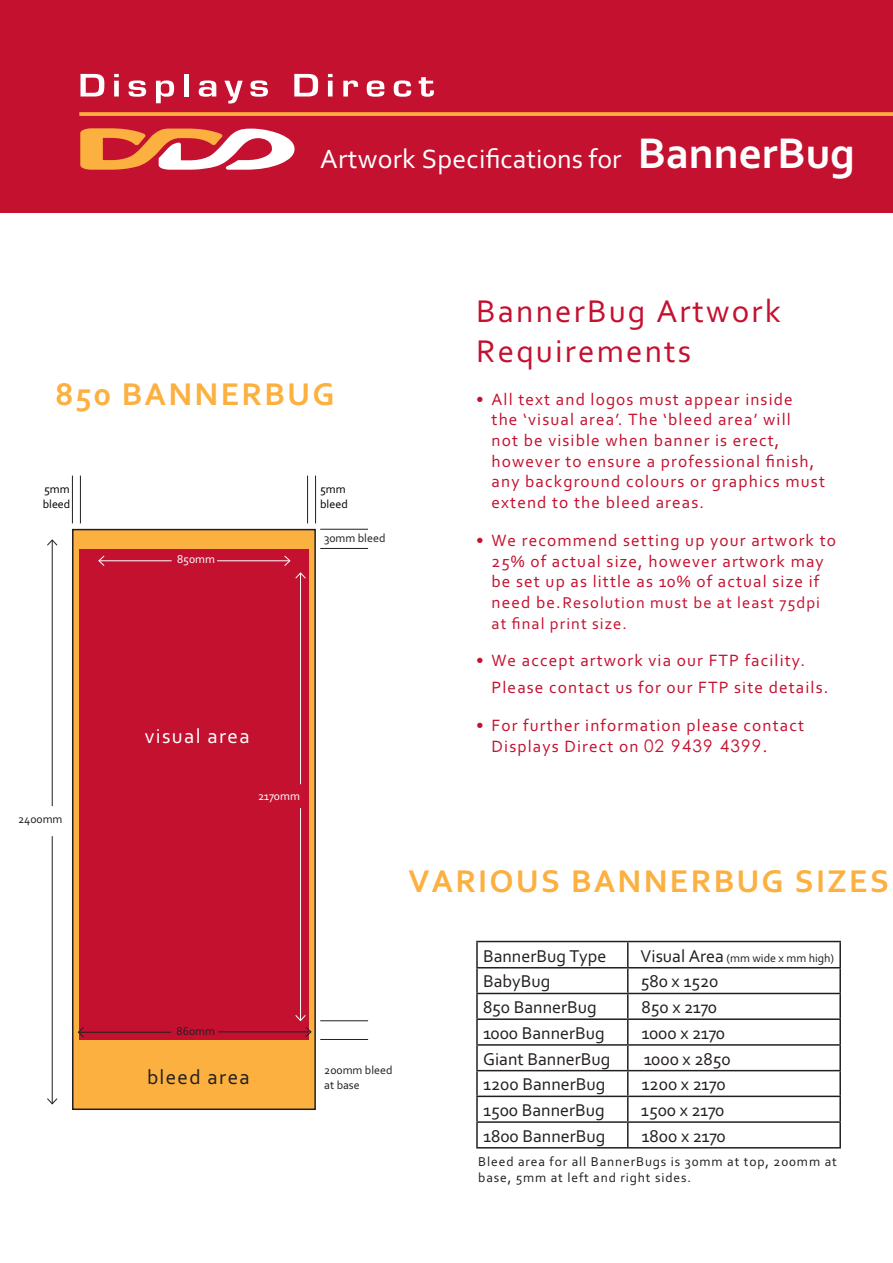
<style>
.page{position:relative;width:893px;height:1263px;background:#fff}
.page>*{position:absolute;margin:0;border:0;box-sizing:border-box;transform-origin:0 0}
.t1{font:700 33px "Corbel";letter-spacing:.065em;color:#fbb03f}
.t2{font:33px/39.6px "Corbel";letter-spacing:.065em;color:#c41130}
.t3{font:27.75px "Corbel";letter-spacing:.01em;color:#fff}
.t4{font:21px "Corbel";letter-spacing:.065em;color:#fff}
.t5{font:21px "Corbel";letter-spacing:.065em;color:#231f20}
.t6{font:18px "Corbel";color:#231f20}
.t7{font:18px "Corbel";letter-spacing:-.02em;color:#231f20}
.t8{font:17.25px/20.7px "Corbel";letter-spacing:.065em;color:#c41130}
.t9{font:16.5px/20.7px "Corbel";letter-spacing:.065em;color:#c41130}
.t10{font:13.5px/16.2px "Corbel";letter-spacing:.065em;color:#231f20}
.t11{font:12px/14.4px "Corbel";color:#231f20}
.t12{font:12px/14.4px "Corbel";color:#000}
.t13{font:12px "Corbel";color:#fff}
.s1{font-weight:700;font-size:45px}
.s2{font-size:17.25px}
.s3{font-family:"Century Gothic"}
.s4{font-size:18px}
</style>
<div class="page">
<div style="left:0;top:0;width:893px;height:213px;background:#c41130"></div>
<hr style="left:320px;top:1039px;width:48px;height:1px;background:#231f20">
<hr style="left:320px;top:1020px;width:48px;height:1px;background:#231f20">
<hr style="left:320px;top:529px;width:48px;height:1px;background:#231f20">
<hr style="left:320px;top:548px;width:48px;height:1px;background:#231f20">
<div style="left:73px;top:530px;width:242px;height:579px;background:#fbb03f"></div>
<div style="left:72px;top:529px;width:244px;height:581px;border:2px solid #231f20"></div>
<div style="left:79px;top:549px;width:230px;height:490px;background:#c41130"></div>
<hr style="left:72px;top:476px;width:1px;height:47px;background:#231f20">
<hr style="left:80px;top:476px;width:1px;height:47px;background:#231f20">
<hr style="left:300px;top:573px;width:1px;height:211px;background:#fff">
<hr style="left:300px;top:808px;width:1px;height:212px;background:#fff">
<hr style="left:217px;top:560px;width:73px;height:1px;background:#fff">
<svg style="left:284px;top:555px;width:22px;height:24px"></svg>
<hr style="left:99px;top:560px;width:73px;height:1px;background:#fff">
<svg style="left:98px;top:555px;width:7px;height:11px"></svg>
<hr style="left:307px;top:476px;width:1px;height:47px;background:#231f20">
<hr style="left:315px;top:476px;width:1px;height:47px;background:#231f20">
<hr style="left:52px;top:540px;width:1px;height:266px;background:#231f20">
<svg style="left:47px;top:539px;width:11px;height:7px"></svg>
<hr style="left:52px;top:836px;width:1px;height:268px;background:#231f20">
<svg style="left:47px;top:1097px;width:11px;height:8px"></svg>
<hr style="left:78px;top:1032px;width:93px;height:1px;background:#231f20">
<svg style="left:77px;top:1027px;width:8px;height:11px"></svg>
<hr style="left:218px;top:1031px;width:93px;height:1px;background:#231f20">
<svg style="left:295px;top:1015px;width:17px;height:22px"></svg>
<hr style="left:476px;top:941px;width:152px;height:1px;background:#231f20">
<hr style="left:476px;top:942px;width:2px;height:25px;background:#231f20">
<hr style="left:628px;top:941px;width:213px;height:1px;background:#231f20">
<hr style="left:839px;top:942px;width:2px;height:25px;background:#231f20">
<hr style="left:476px;top:967px;width:152px;height:1px;background:#231f20">
<hr style="left:476px;top:968px;width:2px;height:25px;background:#231f20">
<hr style="left:628px;top:967px;width:213px;height:1px;background:#231f20">
<hr style="left:839px;top:968px;width:2px;height:25px;background:#231f20">
<hr style="left:476px;top:993px;width:152px;height:1px;background:#231f20">
<hr style="left:476px;top:994px;width:2px;height:24px;background:#231f20">
<hr style="left:628px;top:993px;width:213px;height:1px;background:#231f20">
<hr style="left:839px;top:994px;width:2px;height:24px;background:#231f20">
<hr style="left:476px;top:1018px;width:152px;height:2px;background:#231f20">
<hr style="left:476px;top:1020px;width:2px;height:24px;background:#231f20">
<hr style="left:628px;top:1018px;width:213px;height:2px;background:#231f20">
<hr style="left:839px;top:1020px;width:2px;height:24px;background:#231f20">
<hr style="left:476px;top:1044px;width:152px;height:2px;background:#231f20">
<hr style="left:476px;top:1046px;width:2px;height:24px;background:#231f20">
<hr style="left:628px;top:1044px;width:213px;height:2px;background:#231f20">
<hr style="left:839px;top:1046px;width:2px;height:24px;background:#231f20">
<hr style="left:476px;top:1070px;width:152px;height:1px;background:#231f20">
<hr style="left:476px;top:1071px;width:2px;height:24px;background:#231f20">
<hr style="left:628px;top:1070px;width:213px;height:1px;background:#231f20">
<hr style="left:839px;top:1071px;width:2px;height:24px;background:#231f20">
<hr style="left:476px;top:1095px;width:152px;height:2px;background:#231f20">
<hr style="left:476px;top:1097px;width:2px;height:24px;background:#231f20">
<hr style="left:628px;top:1095px;width:213px;height:2px;background:#231f20">
<hr style="left:839px;top:1097px;width:2px;height:24px;background:#231f20">
<hr style="left:476px;top:1121px;width:152px;height:2px;background:#231f20">
<hr style="left:476px;top:1123px;width:2px;height:24px;background:#231f20">
<hr style="left:628px;top:1121px;width:213px;height:2px;background:#231f20">
<svg style="left:627px;top:942px;width:1px;height:205px"></svg>
<hr style="left:839px;top:1123px;width:2px;height:24px;background:#231f20">
<hr style="left:476px;top:1147px;width:365px;height:1px;background:#231f20">
<svg style="left:80px;top:128px;width:215px;height:42px"></svg>
<svg style="left:79px;top:112px;width:814px;height:4px"></svg>
<svg style="left:80px;top:74px;width:24px;height:22px"></svg>
<svg style="left:114px;top:74px;width:5px;height:22px"></svg>
<svg style="left:129px;top:80px;width:17px;height:17px"></svg>
<svg style="left:156px;top:80px;width:18px;height:23px"></svg>
<div style="left:184px;top:74px;width:5px;height:22px;background:#fff"></div>
<svg style="left:199px;top:80px;width:17px;height:17px"></svg>
<svg style="left:224px;top:81px;width:19px;height:23px"></svg>
<svg style="left:250px;top:80px;width:18px;height:17px"></svg>
<svg style="left:294px;top:74px;width:24px;height:22px"></svg>
<svg style="left:328px;top:74px;width:5px;height:22px"></svg>
<svg style="left:343px;top:80px;width:15px;height:16px"></svg>
<svg style="left:367px;top:80px;width:17px;height:17px"></svg>
<svg style="left:394px;top:80px;width:17px;height:17px"></svg>
<svg style="left:419px;top:77px;width:15px;height:20px"></svg>
<p class="t3" style="left:320px;top:149px;width:536px">Artwork Specifications for <span class="s1">BannerBug</span></p>
<p class="t1" style="left:55px;top:374px;width:281px">850 BANNERBUG</p>
<p class="t12" style="left:43px;top:483px;width:29px">5mm bleed</p>
<p class="t11" style="left:18px;top:813px;width:46px">2400mm</p>
<p class="t13" style="left:177px;top:555px;width:39px">850mm</p>
<p class="t12" style="left:320px;top:483px;width:29px">5mm bleed</p>
<p class="t11" style="left:324px;top:532px;width:63px">30mm bleed</p>
<p class="t4" style="left:145px;top:728px;width:106px">visual area</p>
<p class="t13" style="left:258px;top:791px;width:43px">2170mm</p>
<p class="t2" style="left:476px;top:295px;width:306px">BannerBug Artwork<br>Requirements</p>
<p class="t8" style="left:492px;top:390px;width:335px;text-indent:-15px">• All text and logos must appear inside<br>the ‘visual area’. The ‘bleed area’ will<br>not be visible when banner is erect, however to ensure a professional finish, any background colours or graphics must extend to the bleed areas.</p>
<p class="t8" style="left:476px;top:531px;width:361px;text-align:center">• We recommend setting up your artwork to<br>25% of actual size, however artwork may<br>be set up as little as 10% of actual size if</p>
<p class="t9" style="left:492px;top:594px;width:330px"><span class="s2">need be.</span> Resolution must be at least 75dpi at final print size.</p>
<p class="t8" style="left:492px;top:649px;width:338px;line-height:27px;text-indent:-15px">• We accept artwork via our FTP facility.<br>Please contact us for our FTP site details.</p>
<p class="t8" style="left:492px;top:717px;width:314px;text-indent:-15px">• For further information please contact<br>Displays Direct on <span class="s3">02 9439 4399.</span></p>
<p class="t1" style="left:408px;top:861px;width:482px">VARIOUS BANNERBUG SIZES</p>
<p class="t11" style="left:177px;top:1025px;width:40px">860mm</p>
<p class="t5" style="left:147px;top:1069px;width:104px">bleed area</p>
<p class="t11" style="left:324px;top:1064px;width:70px">200mm bleed at base</p>
<p class="t6" style="left:483px;top:949px;width:125px">BannerBug Type</p>
<p class="t11" style="left:640px;top:952px;width:195px"><span class="s4">Visual Area</span> (mm wide x mm high)</p>
<p class="t6" style="left:483px;top:975px;width:69px">BabyBug</p>
<p class="t6" style="left:641px;top:975px;width:79px">580 x 1520</p>
<p class="t6" style="left:483px;top:1000px;width:115px">850 BannerBug</p>
<p class="t6" style="left:642px;top:1000px;width:77px">850 x 2170</p>
<p class="t6" style="left:483px;top:1026px;width:123px">1000 BannerBug</p>
<p class="t7" style="left:642px;top:1026px;width:85px">1000 x 2170</p>
<p class="t6" style="left:483px;top:1052px;width:129px">Giant BannerBug</p>
<p class="t6" style="left:644px;top:1052px;width:88px">1000 x 2850</p>
<p class="t6" style="left:483px;top:1078px;width:124px">1200 BannerBug</p>
<p class="t6" style="left:641px;top:1078px;width:86px">1200 x 2170</p>
<p class="t6" style="left:483px;top:1103px;width:123px">1500 BannerBug</p>
<p class="t6" style="left:641px;top:1103px;width:85px">1500 x 2170</p>
<p class="t6" style="left:483px;top:1129px;width:124px">1800 BannerBug</p>
<p class="t6" style="left:642px;top:1129px;width:86px">1800 x 2170</p>
<p class="t10" style="left:478px;top:1154px;width:360px">Bleed area for all BannerBugs is 30mm at top, 200mm at base, 5mm at left and right sides.</p>
</div>
